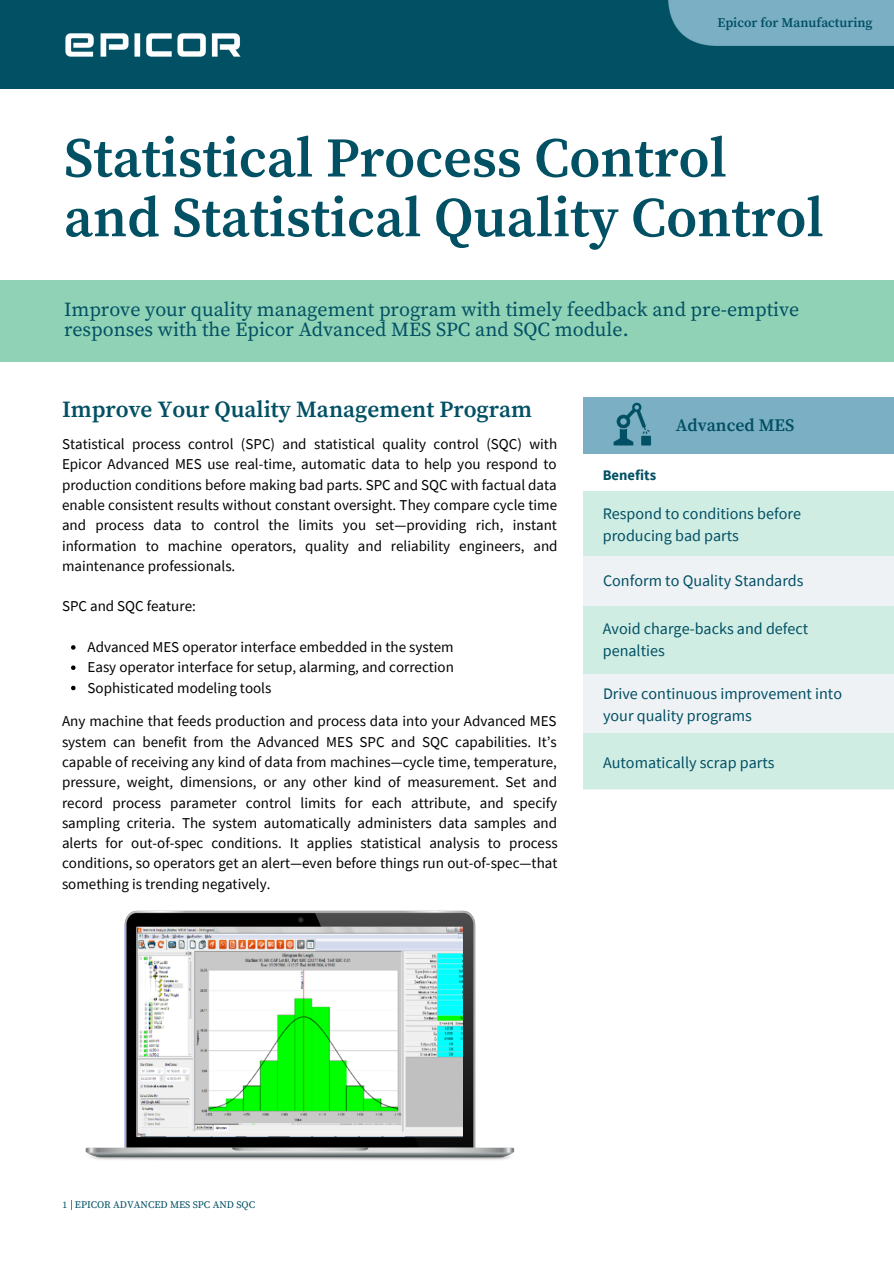
<style>
.page{position:relative;width:894px;height:1264px;background:#fff}
.page>*{position:absolute;margin:0;border:0;box-sizing:border-box;transform-origin:0 0}
.t1{font:600 55.95px/59.7px "Source Serif Pro";color:#025064}
.t2{font:600 23.1px "Source Serif Pro";color:#025064}
.t3{font:19.95px/20.5px "Source Serif Pro";color:#025064}
.t4{font:600 17.55px "Source Serif Pro";color:#025064}
.t5{font:16.05px/22px "Source Sans Pro";color:#025064}
.t6{font:15px/20.2px "Source Sans Pro";color:#000;text-align:justify}
.t7{font:700 14.55px "Source Sans Pro";color:#025064}
.t8{font:600 13.35px "Source Serif Pro";color:#025064}
.t9{font:10.05px "Source Serif Pro";color:#025064}
.t10{font:9.6px "Source Serif Pro";color:#025064}
</style>
<div class="page">
<div style="left:0;top:0;width:893px;height:89px;background:#025064"></div>
<div style="left:0;top:280px;width:893px;height:81px;background:#90d2b5"></div>
<div style="left:583px;top:397px;width:310px;height:57px;background:#7bafc4"></div>
<div style="left:583px;top:556px;width:310px;height:233px;background:#eef2f5"></div>
<div style="left:583px;top:491px;width:310px;height:65px;background:#d0ede4"></div>
<div style="left:583px;top:605px;width:310px;height:68px;background:#d0ede4"></div>
<div style="left:583px;top:734px;width:310px;height:55px;background:#d0ede4"></div>
<img style="left:65px;top:33px;width:176px;height:24px">
<img style="left:613px;top:402px;width:38px;height:44px">
<div style="left:668px;top:0;width:225px;height:45px;background:#7bafc4"></div>
<img style="left:85px;top:910px;width:430px;height:250px">
<img style="left:138px;top:927px;width:324px;height:209px">
<svg style="left:71px;top:645px;width:4px;height:4px"></svg>
<svg style="left:71px;top:665px;width:4px;height:5px"></svg>
<svg style="left:71px;top:685px;width:4px;height:5px"></svg>
<p class="t8" style="left:717px;top:15px;width:157px">Epicor for Manufacturing</p>
<p class="t1" style="left:64px;top:130px;width:761px">Statistical Process Control and Statistical Quality Control</p>
<p class="t3" style="left:64px;top:300px;width:736px">Improve your quality management program with timely feedback and pre-emptive responses with the Epicor Advanced MES SPC and SQC module.</p>
<p class="t2" style="left:62px;top:396px;width:471px">Improve Your Quality Management Program</p>
<p class="t6" style="left:62px;top:434px;width:497px">Statistical process control (SPC) and statistical quality control (SQC) with Epicor Advanced MES use real-time, automatic data to help you respond to production conditions before making bad parts. SPC and SQC with factual data enable consistent results without constant oversight. They compare cycle time and process data to control the limits you set—providing rich, instant information to machine operators, quality and reliability engineers, and maintenance professionals.</p>
<p class="t6" style="left:62px;top:596px;width:135px">SPC and SQC feature:</p>
<p class="t6" style="left:87px;top:636px;width:367px">Advanced MES operator interface embedded in the system</p>
<p class="t6" style="left:87px;top:656px;width:368px">Easy operator interface for setup, alarming, and correction</p>
<p class="t6" style="left:87px;top:677px;width:185px">Sophisticated modeling tools</p>
<p class="t6" style="left:62px;top:711px;width:497px">Any machine that feeds production and process data into your Advanced MES system can benefit from the Advanced MES SPC and SQC capabilities. It’s capable of receiving any kind of data from machines—cycle time, temperature, pressure, weight, dimensions, or any other kind of measurement. Set and record process parameter control limits for each attribute, and specify sampling criteria. The system automatically administers data samples and alerts for out-of-spec conditions. It applies statistical analysis to process conditions, so operators get an alert—even before things run out-of-spec—that something is trending negatively.</p>
<p class="t7" style="left:602px;top:465px;width:55px">Benefits</p>
<p class="t4" style="left:675px;top:415px;width:120px">Advanced MES</p>
<p class="t5" style="left:602px;top:502px;width:200px">Respond to conditions before producing bad parts</p>
<p class="t5" style="left:603px;top:569px;width:202px">Conform to Quality Standards</p>
<p class="t5" style="left:602px;top:617px;width:207px">Avoid charge-backs and defect penalties</p>
<p class="t5" style="left:603px;top:682px;width:240px">Drive continuous improvement into your quality programs</p>
<p class="t5" style="left:603px;top:750px;width:173px">Automatically scrap parts</p>
<p class="t10" style="left:62px;top:1198px;width:6px">1</p>
<p class="t9" style="left:75px;top:1198px;width:181px">EPICOR ADVANCED MES SPC AND SQC</p>
</div>
